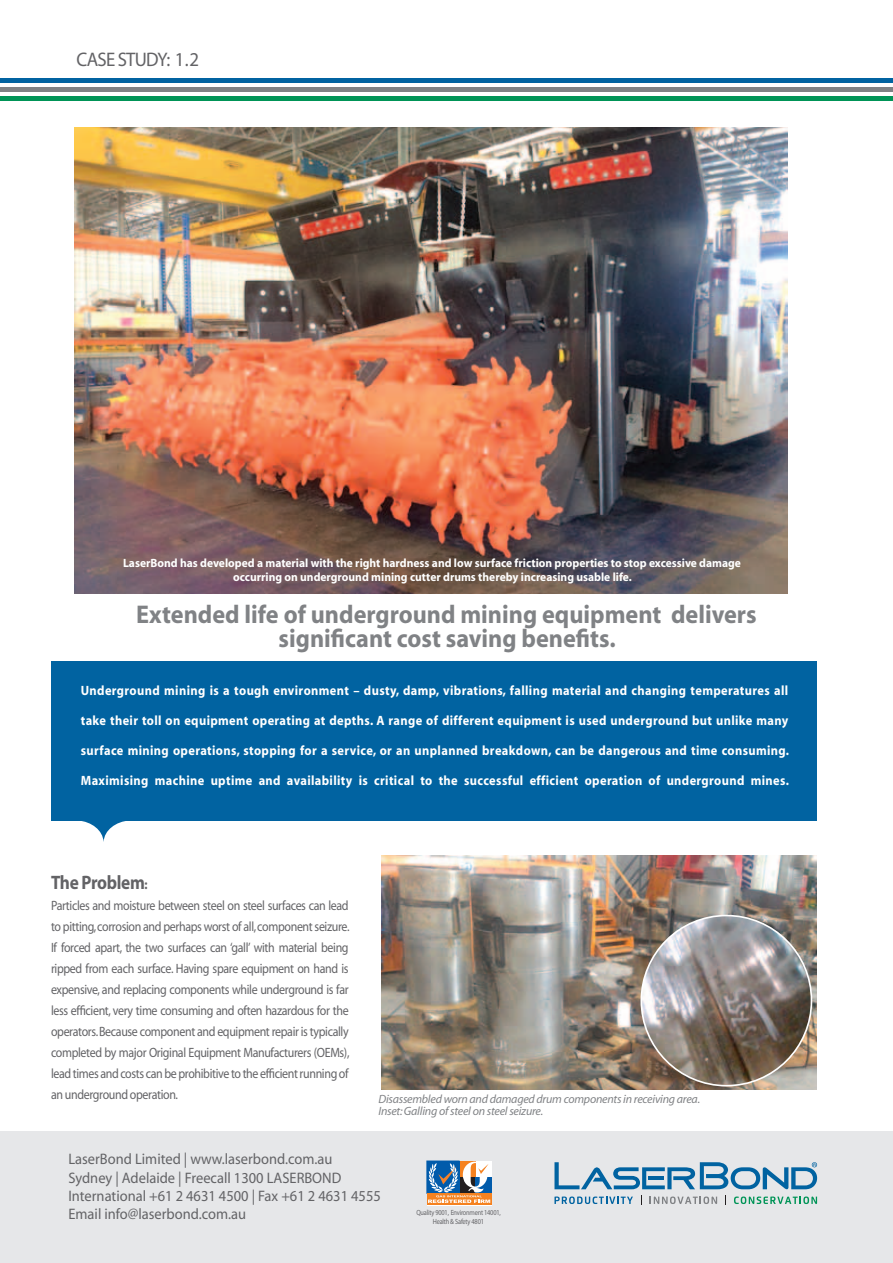
<style>
.page{position:relative;width:893px;height:1263px;background:#fff}
.page>*{position:absolute;margin:0;border:0;box-sizing:border-box;transform-origin:0 0}
.t1{font:700 25.65px/24px "Myriad";color:#808285;text-align:center;scale:.94 1}
.t2{font:19.65px "Myriad";letter-spacing:-.04em;color:#636366;scale:.95 1}
.t3{font:700 19.5px "Myriad";letter-spacing:-.02em;color:#636366;scale:.89 1}
.t4{font:15.3px/18.3px "Myriad";color:#636366;scale:.95 1}
.t5{font:13.5px/21px "Myriad";letter-spacing:-.03em;color:#636366;text-align:justify;scale:.89 1}
.t6{font:700 13.5px "Myriad";letter-spacing:.03em;color:#fff;scale:.92 1}
.t7{font:700 12px/14.4px "Myriad";color:#fff;text-align:center;scale:.96 1}
.t8{font:italic 12px/12px "Myriad";letter-spacing:-.02em;color:#808285}
.t9{font:7.5px/9px "Myriad";letter-spacing:-.03em;color:#636366;text-align:center;scale:.85 1}
.s1{font-size:13.5px}
</style>
<div class="page">
<div style="left:0;top:1131px;width:893px;height:132px;background:#e6e7e9"></div>
<div style="left:475px;top:1177px;width:17px;height:16px;background:#015bab"></div>
<div style="left:427px;top:1161px;width:32px;height:32px;border:1px solid #015bab"></div>
<div style="left:427px;top:1193px;width:65px;height:12px;background:#f58220"></div>
<svg style="left:428px;top:1161px;width:62px;height:42px"></svg>
<img style="left:381px;top:855px;width:435px;height:234px">
<div style="left:51px;top:661px;width:765px;height:160px;background:#0163a1"></div>
<img style="left:74px;top:128px;width:714px;height:465px">
<hr style="left:0;top:96px;width:893px;height:4px;background:#009457">
<div style="left:0;top:87px;width:893px;height:5px;background:#808285"></div>
<hr style="left:0;top:79px;width:893px;height:4px;background:#0163a1">
<svg style="left:554px;top:1162px;width:263px;height:27px"></svg>
<svg style="left:554px;top:1196px;width:79px;height:8px"></svg>
<svg style="left:650px;top:1196px;width:67px;height:8px"></svg>
<svg style="left:734px;top:1196px;width:83px;height:8px"></svg>
<svg style="left:82px;top:821px;width:44px;height:21px"></svg>
<img style="left:641px;top:915px;width:170px;height:169px">
<h2 class="t2" style="left:77px;top:49px;width:130px">Case Study: 1.2</h2>
<p class="t7" style="left:123px;top:556px;width:645px">LaserBond has developed a material with the right hardness and low surface friction properties to stop excessive damage occurring on underground mining cutter drums thereby increasing usable life.</p>
<h1 class="t1" style="left:136px;top:603px;width:661px">Extended life of underground mining equipment delivers significant cost saving benefits.</h1>
<p class="t6" style="left:81px;top:684px;width:771px">Underground mining is a tough environment – dusty, damp, vibrations, falling material and changing temperatures all</p>
<p class="t6" style="left:81px;top:714px;width:770px">take their toll on equipment operating at depths. A range of different equipment is used underground but unlike many</p>
<p class="t6" style="left:81px;top:744px;width:771px">surface mining operations, stopping for a service, or an unplanned breakdown, can be dangerous and time consuming.</p>
<p class="t6" style="left:81px;top:774px;width:771px">Maximising machine uptime and availability is critical to the successful efficient operation of underground mines.</p>
<h3 class="t3" style="left:51px;top:872px;width:110px">The Problem<span class="s1">:</span></h3>
<p class="t5" style="left:51px;top:895px;width:337px">Particles and moisture between steel on steel surfaces can lead to pitting, corrosion and perhaps worst of all, component seizure.<br>If forced apart, the two surfaces can ‘gall’ with material being ripped from each surface. Having spare equipment on hand is expensive, and replacing components while underground is far less efficient, very time consuming and often hazardous for the operators. Because component and equipment repair is typically completed by major Original Equipment Manufacturers (OEMs), lead times and costs can be prohibitive to the efficient running of an underground operation.</p>
<p class="t8" style="left:378px;top:1093px;width:323px">Disassembled worn and damaged drum components in receiving area.<br>Inset: Galling of steel on steel seizure.</p>
<p class="t4" style="left:68px;top:1151px;width:330px">LaserBond Limited | www.laserbond.com.au<br>Sydney | Adelaide | Freecall 1300 LASERBOND International +61 2 4631 4500 | Fax +61 2 4631 4555<br>Email info@laserbond.com.au</p>
<p class="t9" style="left:416px;top:1208px;width:101px">Quality 9001, Environment 14001,<br>Health &amp; Safety 4801</p>
</div>
